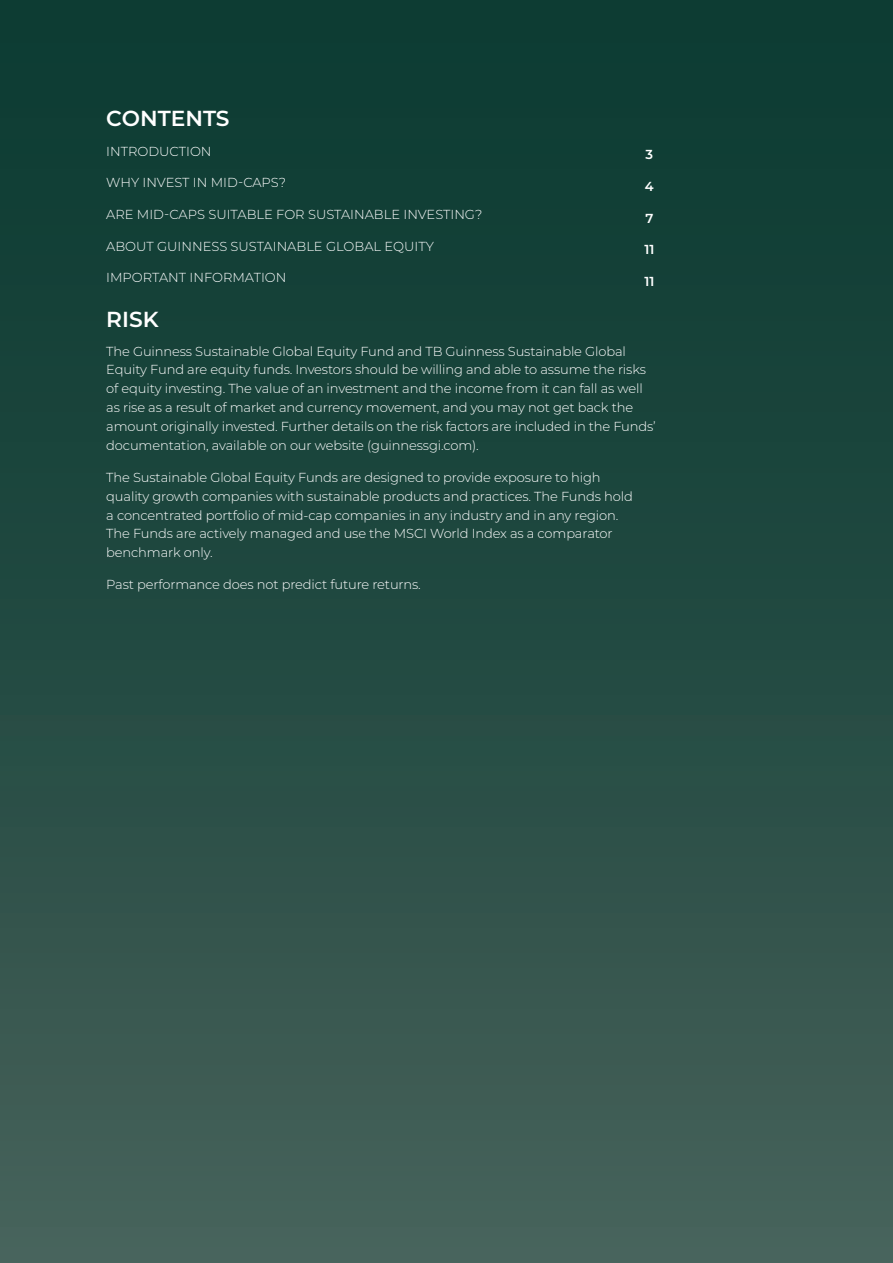
<style>
.page{position:relative;width:893px;height:1263px;background:#fff}
.page>*{position:absolute;margin:0;border:0;box-sizing:border-box;transform-origin:0 0}
.t1{font:600 21.75px "Montserrat";color:#fff}
.t2{font:300 13.05px/18.9px "Montserrat";letter-spacing:-.01em;color:#fff}
.t3{font:600 13.05px "Montserrat";color:#fff}
</style>
<div class="page">
<div style="left:0;top:0;width:893px;height:1263px;background:linear-gradient(to bottom,#06382e,#446059)"></div>
<p class="t1" style="left:106px;top:103px;width:125px">CONTENTS</p>
<p class="t2" style="left:106px;top:141px;width:107px">INTRODUCTION</p>
<p class="t2" style="left:106px;top:173px;width:181px">WHY INVEST IN MID-CAPS?</p>
<p class="t2" style="left:106px;top:204px;width:378px">ARE MID-CAPS SUITABLE FOR SUSTAINABLE INVESTING?</p>
<p class="t2" style="left:106px;top:236px;width:329px">ABOUT GUINNESS SUSTAINABLE GLOBAL EQUITY</p>
<p class="t2" style="left:106px;top:268px;width:182px">IMPORTANT INFORMATION</p>
<p class="t3" style="left:646px;top:145px;width:9px">3</p>
<p class="t3" style="left:645px;top:177px;width:10px">4</p>
<p class="t3" style="left:645px;top:209px;width:9px">7</p>
<p class="t3" style="left:644px;top:240px;width:11px">11</p>
<p class="t3" style="left:644px;top:272px;width:11px">11</p>
<p class="t1" style="left:106px;top:304px;width:54px">RISK</p>
<p class="t2" style="left:106px;top:341px;width:551px">The Guinness Sustainable Global Equity Fund and TB Guinness Sustainable Global Equity Fund are equity funds. Investors should be willing and able to assume the risks of equity investing. The value of an investment and the income from it can fall as well as rise as a result of market and currency movement, and you may not get back the amount originally invested. Further details on the risk factors are included in the Funds’ documentation, available on our website (guinnessgi.com).</p>
<p class="t2" style="left:106px;top:467px;width:528px">The Sustainable Global Equity Funds are designed to provide exposure to high quality growth companies with sustainable products and practices. The Funds hold a concentrated portfolio of mid-cap companies in any industry and in any region.<br>The Funds are actively managed and use the MSCI World Index as a comparator benchmark only.</p>
<p class="t2" style="left:106px;top:574px;width:316px">Past performance does not predict future returns.</p>
</div>
